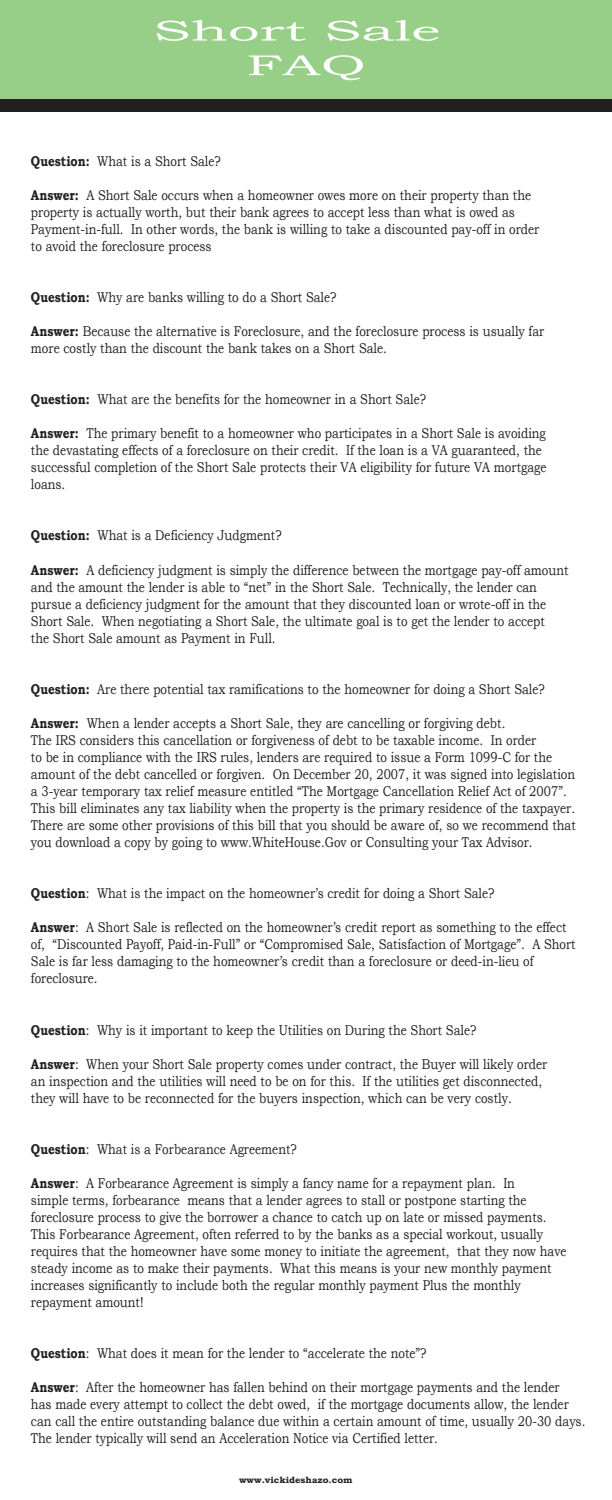
<style>
.page{position:relative;width:612px;height:1500px;background:#fff}
.page>*{position:absolute;margin:0;border:0;box-sizing:border-box;transform-origin:0 0}
.t1{font:28.8px/34.6px "Bookman Old Style";color:#fff;scale:1.96 1}
.t2{font:14.2px/17px "Bookman Old Style";color:#231f20;scale:.82 1}
.t3{font:700 9px "Bookman Old Style";color:#231f20;scale:1.05 1}
.s1{font-weight:700}
</style>
<div class="page">
<div style="left:0;top:0;width:612px;height:101px;background:#97ce88"></div>
<div style="left:0;top:100px;width:612px;height:12px;background:#231f20"></div>
<h1 class="t1" style="left:246px;top:14px;width:101px;text-indent:-93px">Short Sale<br>FAQ</h1>
<p class="t2" style="left:31px;top:152px;width:233px"><span class="s1">Question:</span> What is a Short Sale?</p>
<p class="t2" style="left:31px;top:186px;width:621px"><span class="s1">Answer:</span> A Short Sale occurs when a homeowner owes more on their property than the property is actually worth, but their bank agrees to accept less than what is owed as Payment-in-full. In other words, the bank is willing to take a discounted pay-off in order to avoid the foreclosure process</p>
<p class="t2" style="left:31px;top:289px;width:374px"><span class="s1">Question:</span> Why are banks willing to do a Short Sale?</p>
<p class="t2" style="left:31px;top:323px;width:627px"><span class="s1">Answer:</span> Because the alternative is Foreclosure, and the foreclosure process is usually far more costly than the discount the bank takes on a Short Sale.</p>
<p class="t2" style="left:31px;top:391px;width:483px"><span class="s1">Question:</span> What are the benefits for the homeowner in a Short Sale?</p>
<p class="t2" style="left:31px;top:425px;width:630px"><span class="s1">Answer:</span> The primary benefit to a homeowner who participates in a Short Sale is avoiding the devastating effects of a foreclosure on their credit. If the loan is a VA guaranteed, the successful completion of the Short Sale protects their VA eligibility for future VA mortgage loans.</p>
<p class="t2" style="left:31px;top:527px;width:307px"><span class="s1">Question:</span> What is a Deficiency Judgment?</p>
<p class="t2" style="left:31px;top:561px;width:657px"><span class="s1">Answer:</span> A deficiency judgment is simply the difference between the mortgage pay-off amount and the amount the lender is able to “net” in the Short Sale. Technically, the lender can pursue a deficiency judgment for the amount that they discounted loan or wrote-off in the Short Sale. When negotiating a Short Sale, the ultimate goal is to get the lender to accept<br>the Short Sale amount as Payment in Full.</p>
<p class="t2" style="left:31px;top:681px;width:628px"><span class="s1">Question:</span> Are there potential tax ramifications to the homeowner for doing a Short Sale?</p>
<p class="t2" style="left:31px;top:715px;width:666px"><span class="s1">Answer:</span> When a lender accepts a Short Sale, they are cancelling or forgiving debt.<br>The IRS considers this cancellation or forgiveness of debt to be taxable income. In order<br>to be in compliance with the IRS rules, lenders are required to issue a Form 1099-C for the amount of the debt cancelled or forgiven. On December 20, 2007, it was signed into legislation a 3-year temporary tax relief measure entitled “The Mortgage Cancellation Relief Act of 2007”.<br>This bill eliminates any tax liability when the property is the primary residence of the taxpayer.<br>There are some other provisions of this bill that you should be aware of, so we recommend that you download a copy by going to www.WhiteHouse.Gov or Consulting your Tax Advisor.</p>
<p class="t2" style="left:31px;top:885px;width:567px"><span class="s1">Question</span>: What is the impact on the homeowner’s credit for doing a Short Sale?</p>
<p class="t2" style="left:31px;top:919px;width:666px"><span class="s1">Answer</span>: A Short Sale is reflected on the homeowner’s credit report as something to the effect of, “Discounted Payoff, Paid-in-Full” or “Compromised Sale, Satisfaction of Mortgage”. A Short Sale is far less damaging to the homeowner’s credit than a foreclosure or deed-in-lieu of foreclosure.</p>
<p class="t2" style="left:31px;top:1021px;width:545px"><span class="s1">Question</span>: Why is it important to keep the Utilities on During the Short Sale?</p>
<p class="t2" style="left:31px;top:1055px;width:631px"><span class="s1">Answer</span>: When your Short Sale property comes under contract, the Buyer will likely order an inspection and the utilities will need to be on for this. If the utilities get disconnected, they will have to be reconnected for the buyers inspection, which can be very costly.</p>
<p class="t2" style="left:31px;top:1140px;width:326px"><span class="s1">Question</span>: What is a Forbearance Agreement?</p>
<p class="t2" style="left:31px;top:1175px;width:655px"><span class="s1">Answer</span>: A Forbearance Agreement is simply a fancy name for a repayment plan. In<br>simple terms, forbearance means that a lender agrees to stall or postpone starting the foreclosure process to give the borrower a chance to catch up on late or missed payments.<br>This Forbearance Agreement, often referred to by the banks as a special workout, usually requires that the homeowner have some money to initiate the agreement, that they now have steady income as to make their payments. What this means is your new monthly payment increases significantly to include both the regular monthly payment Plus the monthly repayment amount!</p>
<p class="t2" style="left:31px;top:1345px;width:484px"><span class="s1">Question</span>: What does it mean for the lender to “accelerate the note”?</p>
<p class="t2" style="left:31px;top:1379px;width:678px"><span class="s1">Answer</span>: After the homeowner has fallen behind on their mortgage payments and the lender<br>has made every attempt to collect the debt owed, if the mortgage documents allow, the lender can call the entire outstanding balance due within a certain amount of time, usually 20-30 days.<br>The lender typically will send an Acceleration Notice via Certified letter.</p>
<p class="t3" style="left:239px;top:1474px;width:110px">www.vickideshazo.com</p>
</div>
